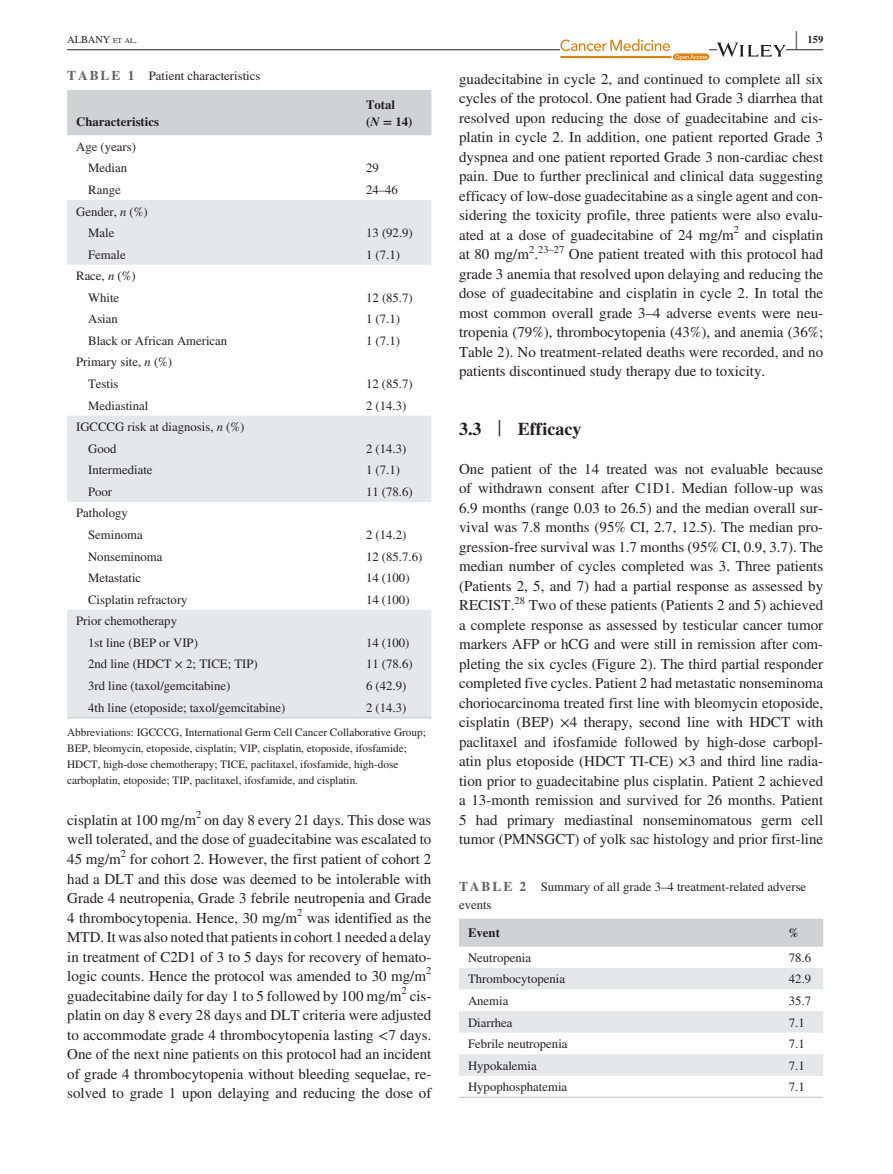
<style>
.page{position:relative;width:893px;height:1174px;background:#fff}
.page>*{position:absolute;margin:0;border:0;box-sizing:border-box;transform-origin:0 0}
.t1{font:700 25.95px "STIX";color:#231f20;scale:.36 1}
.t2{font:700 18px "STIX";color:#231f20}
.t3{font:15px/19.5px "STIX";color:#231f20;text-align:justify}
.t4{font:12.75px/21.6px "STIX";color:#231f20}
.t5{font:700 12.75px/17.2px "STIX";color:#231f20}
.t6{font:11.25px/15.8px "STIX";color:#231f20}
.t7{font:10.5px "STIX";color:#231f20}
.t8{font:10.5px "STIX";color:#231f20}
.t9{font:700 10.5px "STIX";color:#231f20}
.s1{font-size:7.35px}
.s2{font-weight:700;font-size:13.5px;color:#636366}
.s3{font-style:italic}
.s4{font-weight:400;font-size:23.7px}
</style>
<div class="page">
<hr style="left:67px;top:49px;width:756px;height:1px;background:#231f20">
<svg style="left:560px;top:39px;width:149px;height:21px"></svg>
<svg style="left:717px;top:43px;width:69px;height:14px"></svg>
<div style="left:67px;top:90px;width:364px;height:45px;background:#d1d2d4"></div>
<svg style="left:67px;top:200px;width:364px;height:517px"></svg>
<hr style="left:67px;top:717px;width:290px;height:1px;background:#d1d2d4">
<hr style="left:357px;top:717px;width:74px;height:1px;background:#d1d2d4">
<div style="left:459px;top:918px;width:364px;height:28px;background:#d1d2d4"></div>
<svg style="left:459px;top:968px;width:364px;height:107px"></svg>
<hr style="left:459px;top:1096px;width:321px;height:2px;background:#d1d2d4">
<hr style="left:780px;top:1096px;width:43px;height:2px;background:#d1d2d4">
<h1 class="t1" style="left:796px;top:25px;width:7px">|</h1>
<p class="t8" style="left:67px;top:32px;width:72px">ALBANY <span class="s1">et al</span> .</p>
<p class="t9" style="left:807px;top:33px;width:17px">159</p>
<p class="t4" style="left:67px;top:66px;width:195px"><span class="s2">TABLE 1</span> Patient characteristics</p>
<p class="t5" style="left:76px;top:113px;width:84px">Characteristics</p>
<p class="t4" style="left:76px;top:137px;width:61px;text-align:center">Age (years)<br>Median</p>
<p class="t5" style="left:366px;top:96px;width:48px">Total<br>(<span class="s3">N</span> = 14)</p>
<p class="t4" style="left:366px;top:158px;width:14px">29</p>
<p class="t4" style="left:88px;top:180px;width:34px">Range</p>
<p class="t4" style="left:366px;top:180px;width:33px">24–46</p>
<p class="t4" style="left:88px;top:201px;width:61px;text-indent:-12px">Gender, <span class="s3">n</span> (%)<br>Male</p>
<p class="t4" style="left:366px;top:223px;width:48px">13 (92.9)</p>
<p class="t4" style="left:88px;top:244px;width:39px">Female</p>
<p class="t4" style="left:366px;top:244px;width:35px">1 (7.1)</p>
<p class="t4" style="left:76px;top:266px;width:61px;text-align:center">Race, <span class="s3">n</span> (%)<br>White</p>
<p class="t4" style="left:366px;top:287px;width:48px">12 (85.7)</p>
<p class="t4" style="left:88px;top:309px;width:31px">Asian</p>
<p class="t4" style="left:366px;top:309px;width:35px">1 (7.1)</p>
<p class="t4" style="left:88px;top:331px;width:141px">Black or African American</p>
<p class="t4" style="left:366px;top:331px;width:35px">1 (7.1)</p>
<p class="t4" style="left:88px;top:352px;width:85px;text-indent:-12px">Primary site, <span class="s3">n</span> (%)<br>Testis</p>
<p class="t4" style="left:366px;top:374px;width:48px">12 (85.7)</p>
<p class="t4" style="left:88px;top:395px;width:62px">Mediastinal</p>
<p class="t4" style="left:366px;top:395px;width:42px">2 (14.3)</p>
<p class="t4" style="left:88px;top:417px;width:158px;text-indent:-12px">IGCCCG risk at diagnosis, <span class="s3">n</span> (%)<br>Good</p>
<p class="t4" style="left:366px;top:438px;width:42px">2 (14.3)</p>
<p class="t4" style="left:88px;top:460px;width:66px">Intermediate</p>
<p class="t4" style="left:366px;top:460px;width:35px">1 (7.1)</p>
<p class="t4" style="left:88px;top:481px;width:26px">Poor</p>
<p class="t4" style="left:366px;top:481px;width:48px">11 (78.6)</p>
<p class="t4" style="left:88px;top:503px;width:56px;text-indent:-12px">Pathology<br>Seminoma</p>
<p class="t4" style="left:366px;top:525px;width:42px">2 (14.2)</p>
<p class="t4" style="left:88px;top:546px;width:76px">Nonseminoma</p>
<p class="t4" style="left:366px;top:546px;width:58px">12 (85.7.6)</p>
<p class="t4" style="left:88px;top:568px;width:55px">Metastatic</p>
<p class="t4" style="left:366px;top:568px;width:45px">14 (100)</p>
<p class="t4" style="left:88px;top:589px;width:101px">Cisplatin refractory</p>
<p class="t4" style="left:366px;top:589px;width:45px">14 (100)</p>
<p class="t4" style="left:88px;top:611px;width:111px;text-indent:-12px">Prior chemotherapy<br>1st line (BEP or VIP)</p>
<p class="t4" style="left:366px;top:632px;width:45px">14 (100)</p>
<p class="t4" style="left:88px;top:654px;width:171px">2nd line (HDCT × 2; TICE; TIP)</p>
<p class="t4" style="left:366px;top:654px;width:48px">11 (78.6)</p>
<p class="t4" style="left:88px;top:676px;width:144px">3rd line (taxol/gemcitabine)</p>
<p class="t4" style="left:366px;top:676px;width:42px">6 (42.9)</p>
<p class="t4" style="left:88px;top:697px;width:199px">4th line (etoposide; taxol/gemcitabine)</p>
<p class="t4" style="left:366px;top:697px;width:42px">2 (14.3)</p>
<p class="t6" style="left:67px;top:725px;width:360px">Abbreviations: IGCCCG, International Germ Cell Cancer Collaborative Group; BEP, bleomycin, etoposide, cisplatin; VIP, cisplatin, etoposide, ifosfamide; HDCT, high-dose chemotherapy; TICE, paclitaxel, ifosfamide, high-dose carboplatin, etoposide; TIP, paclitaxel, ifosfamide, and cisplatin.</p>
<p class="t7" style="left:196px;top:807px;width:7px">2</p>
<p class="t3" style="left:67px;top:811px;width:366px;text-indent:137px">on day 8 every 21 days. This dose was well tolerated, and the dose of guadecitabine was escalated to 45 mg/m</p>
<p class="t3" style="left:67px;top:811px;width:130px">cisplatin at 100 mg/m</p>
<p class="t7" style="left:121px;top:846px;width:7px">2</p>
<p class="t3" style="left:67px;top:850px;width:366px;text-indent:63px">for cohort 2. However, the first patient of cohort 2 had a DLT and this dose was deemed to be intolerable with Grade 4 neutropenia, Grade 3 febrile neutropenia and Grade 4 thrombocytopenia. Hence, 30 mg/m</p>
<p class="t7" style="left:297px;top:905px;width:7px">2</p>
<p class="t3" style="left:67px;top:908px;width:366px;text-indent:239px">was identified as the MTD. It was also noted that patients in cohort 1 needed a delay in treatment of C2D1 of 3 to 5 days for recovery of hemato&shy;logic counts. Hence the protocol was amended to 30 mg/m</p>
<p class="t7" style="left:426px;top:963px;width:7px">2</p>
<p class="t3" style="left:67px;top:986px;width:366px">guadecitabine daily for day 1 to 5 followed by 100 mg/m<sup>2</sup> cis&shy;platin on day 8 every 28 days and DLT criteria were adjusted to accommodate grade 4 thrombocytopenia lasting &lt;7 days.<br>One of the next nine patients on this protocol had an incident of grade 4 thrombocytopenia without bleeding sequelae, re&shy;solved to grade 1 upon delaying and reducing the dose of</p>
<p class="t3" style="left:459px;top:70px;width:366px">guadecitabine in cycle 2, and continued to complete all six cycles of the protocol. One patient had Grade 3 diarrhea that resolved upon reducing the dose of guadecitabine and cis&shy;platin in cycle 2. In addition, one patient reported Grade 3 dyspnea and one patient reported Grade 3 non-cardiac chest pain. Due to further preclinical and clinical data suggesting efficacy of low-dose guadecitabine as a single agent and con&shy;sidering the toxicity profile, three patients were also evalu&shy;ated at a dose of guadecitabine of 24 mg/m<sup>2</sup> and cisplatin at 80 mg/m .</p>
<p class="t7" style="left:529px;top:242px;width:37px">2 23–27</p>
<p class="t3" style="left:459px;top:245px;width:366px;text-indent:110px">One patient treated with this protocol had grade 3 anemia that resolved upon delaying and reducing the dose of guadecitabine and cisplatin in cycle 2. In total the most common overall grade 3–4 adverse events were neu&shy;tropenia (79%), thrombocytopenia (43%), and anemia (36%; Table 2). No treatment-related deaths were recorded, and no patients discontinued study therapy due to toxicity.</p>
<p class="t2" style="left:459px;top:418px;width:124px">3.3 <span class="s4">|</span> Efficacy</p>
<p class="t3" style="left:459px;top:460px;width:366px">One patient of the 14 treated was not evaluable because of withdrawn consent after C1D1. Median follow-up was 6.9 months (range 0.03 to 26.5) and the median overall sur&shy;vival was 7.8 months (95% CI, 2.7, 12.5). The median pro&shy;gression-free survival was 1.7 months (95% CI, 0.9, 3.7). The median number of cycles completed was 3. Three patients (Patients 2, 5, and 7) had a partial response as assessed by RECIST.</p>
<p class="t7" style="left:514px;top:593px;width:12px">28</p>
<p class="t3" style="left:459px;top:596px;width:366px;text-indent:70px">Two of these patients (Patients 2 and 5) achieved a complete response as assessed by testicular cancer tumor markers AFP or hCG and were still in remission after com&shy;pleting the six cycles (Figure 2). The third partial responder completed five cycles. Patient 2 had metastatic nonseminoma choriocarcinoma treated first line with bleomycin etoposide, cisplatin (BEP) ×4 therapy, second line with HDCT with paclitaxel and ifosfamide followed by high-dose carbopl&shy;atin plus etoposide (HDCT TI-CE) ×3 and third line radia&shy;tion prior to guadecitabine plus cisplatin. Patient 2 achieved a 13-month remission and survived for 26 months. Patient 5 had primary mediastinal nonseminomatous germ cell tumor (PMNSGCT) of yolk sac histology and prior first-line</p>
<p class="t4" style="left:459px;top:878px;width:349px;line-height:18px"><span class="s2">TABLE 2</span> Summary of all grade 3–4 treatment-related adverse events</p>
<p class="t5" style="left:468px;top:924px;width:33px">Event</p>
<p class="t5" style="left:789px;top:924px;width:11px">%</p>
<p class="t4" style="left:468px;top:947px;width:65px">Neutropenia</p>
<p class="t4" style="left:789px;top:947px;width:24px">78.6</p>
<p class="t4" style="left:468px;top:969px;width:99px">Thrombocytopenia</p>
<p class="t4" style="left:789px;top:969px;width:24px">42.9</p>
<p class="t4" style="left:468px;top:990px;width:42px">Anemia</p>
<p class="t4" style="left:789px;top:990px;width:24px">35.7</p>
<p class="t4" style="left:468px;top:1012px;width:46px">Diarrhea</p>
<p class="t4" style="left:789px;top:1012px;width:17px">7.1</p>
<p class="t4" style="left:468px;top:1034px;width:101px">Febrile neutropenia</p>
<p class="t4" style="left:789px;top:1034px;width:17px">7.1</p>
<p class="t4" style="left:468px;top:1055px;width:70px">Hypokalemia</p>
<p class="t4" style="left:789px;top:1055px;width:17px">7.1</p>
<p class="t4" style="left:468px;top:1077px;width:101px">Hypophosphatemia</p>
<p class="t4" style="left:789px;top:1077px;width:17px">7.1</p>
</div>
